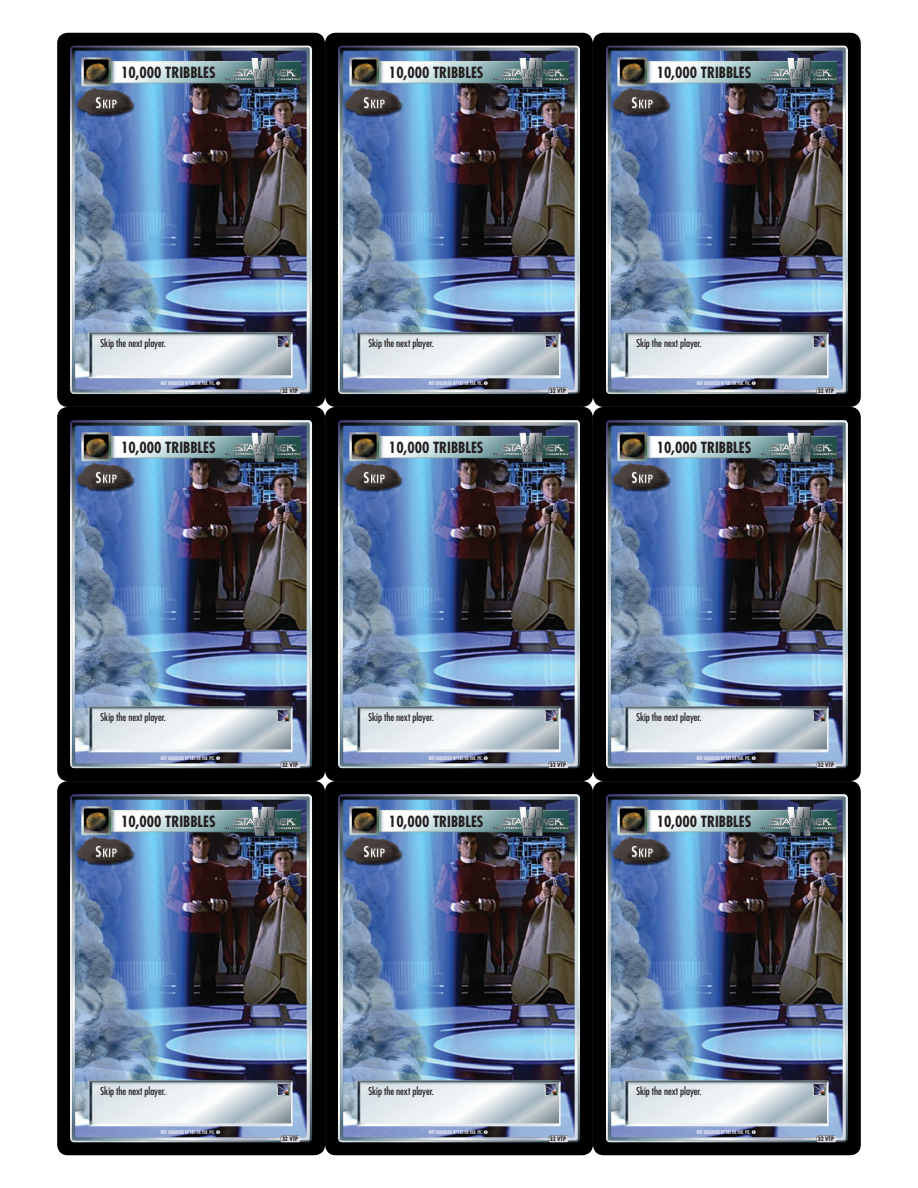
<style>
.page{position:relative;width:918px;height:1188px;background:#fff}
.page>*{position:absolute;margin:0;border:0;box-sizing:border-box;transform-origin:0 0}
.t1{font:700 condensed 15px "Futura";color:#231f20}
.t2{font:condensed 10.5px "Futura";letter-spacing:-.005em;color:#231f20}
._7_ST2_Collector_Num{font:700 condensed 6px "Futura";color:#231f20}
._0_ST2_Copyright{font:condensed 4.95px "Futura";letter-spacing:-.01em;color:#fff}
</style>
<div class="page">
<div style="left:326px;top:408px;width:266px;height:372px;background:#000;border-radius:10px"></div>
<div style="left:325px;top:407px;width:268px;height:374px;border:2px solid #000;border-radius:10px"></div>
<img style="left:338px;top:420px;width:242px;height:348px">
<div style="left:326px;top:782px;width:266px;height:373px;background:#000;border-radius:10px"></div>
<div style="left:325px;top:781px;width:268px;height:374px;border:2px solid #000;border-radius:10px"></div>
<img style="left:338px;top:794px;width:242px;height:348px">
<div style="left:326px;top:33px;width:266px;height:373px;background:#000;border-radius:10px"></div>
<div style="left:325px;top:33px;width:268px;height:374px;border:2px solid #000;border-radius:10px"></div>
<img style="left:338px;top:46px;width:242px;height:348px">
<div style="left:594px;top:408px;width:266px;height:372px;background:#000;border-radius:10px"></div>
<div style="left:593px;top:407px;width:268px;height:374px;border:2px solid #000;border-radius:10px"></div>
<img style="left:606px;top:420px;width:242px;height:348px">
<div style="left:594px;top:782px;width:266px;height:373px;background:#000;border-radius:10px"></div>
<div style="left:593px;top:781px;width:268px;height:374px;border:2px solid #000;border-radius:10px"></div>
<img style="left:606px;top:794px;width:242px;height:348px">
<div style="left:594px;top:33px;width:266px;height:373px;background:#000;border-radius:10px"></div>
<div style="left:593px;top:33px;width:268px;height:374px;border:2px solid #000;border-radius:10px"></div>
<img style="left:606px;top:46px;width:242px;height:348px">
<div style="left:58px;top:408px;width:266px;height:372px;background:#000;border-radius:10px"></div>
<div style="left:57px;top:407px;width:268px;height:374px;border:2px solid #000;border-radius:10px"></div>
<img style="left:70px;top:420px;width:242px;height:348px">
<div style="left:58px;top:782px;width:266px;height:373px;background:#000;border-radius:10px"></div>
<div style="left:57px;top:781px;width:268px;height:374px;border:2px solid #000;border-radius:10px"></div>
<img style="left:70px;top:794px;width:242px;height:348px">
<div style="left:58px;top:33px;width:266px;height:373px;background:#000;border-radius:10px"></div>
<div style="left:57px;top:33px;width:268px;height:374px;border:2px solid #000;border-radius:10px"></div>
<img style="left:70px;top:46px;width:242px;height:348px">
<p class="t1" style="left:121px;top:63px;width:96px">10,000 TRIBBLES</p>
<p class="t1" style="left:389px;top:63px;width:96px">10,000 TRIBBLES</p>
<p class="t1" style="left:657px;top:63px;width:96px">10,000 TRIBBLES</p>
<p class="t2" style="left:101px;top:336px;width:67px">Skip the next player.</p>
<p class="t2" style="left:368px;top:336px;width:67px">Skip the next player.</p>
<p class="t2" style="left:636px;top:336px;width:67px">Skip the next player.</p>
<p class="_0_ST2_Copyright" style="left:161px;top:380px;width:61px">NOT ENDORSED BY CBS OR PAR. PIC. ❶</p>
<p class="_0_ST2_Copyright" style="left:429px;top:380px;width:61px">NOT ENDORSED BY CBS OR PAR. PIC. ❶</p>
<p class="_0_ST2_Copyright" style="left:697px;top:380px;width:61px">NOT ENDORSED BY CBS OR PAR. PIC. ❶</p>
<p class="_7_ST2_Collector_Num" style="left:282px;top:387px;width:18px">32 VTP</p>
<p class="_7_ST2_Collector_Num" style="left:550px;top:387px;width:18px">32 VTP</p>
<p class="_7_ST2_Collector_Num" style="left:818px;top:387px;width:18px">32 VTP</p>
<p class="t1" style="left:121px;top:437px;width:96px">10,000 TRIBBLES</p>
<p class="t1" style="left:389px;top:437px;width:96px">10,000 TRIBBLES</p>
<p class="t1" style="left:657px;top:437px;width:96px">10,000 TRIBBLES</p>
<p class="t2" style="left:101px;top:710px;width:67px">Skip the next player.</p>
<p class="t2" style="left:368px;top:710px;width:67px">Skip the next player.</p>
<p class="t2" style="left:636px;top:710px;width:67px">Skip the next player.</p>
<p class="_0_ST2_Copyright" style="left:161px;top:755px;width:61px">NOT ENDORSED BY CBS OR PAR. PIC. ❶</p>
<p class="_0_ST2_Copyright" style="left:429px;top:755px;width:61px">NOT ENDORSED BY CBS OR PAR. PIC. ❶</p>
<p class="_0_ST2_Copyright" style="left:697px;top:755px;width:61px">NOT ENDORSED BY CBS OR PAR. PIC. ❶</p>
<p class="_7_ST2_Collector_Num" style="left:282px;top:761px;width:18px">32 VTP</p>
<p class="_7_ST2_Collector_Num" style="left:550px;top:761px;width:18px">32 VTP</p>
<p class="_7_ST2_Collector_Num" style="left:818px;top:761px;width:18px">32 VTP</p>
<p class="t1" style="left:121px;top:812px;width:96px">10,000 TRIBBLES</p>
<p class="t1" style="left:389px;top:812px;width:96px">10,000 TRIBBLES</p>
<p class="t1" style="left:657px;top:812px;width:96px">10,000 TRIBBLES</p>
<p class="t2" style="left:101px;top:1085px;width:67px">Skip the next player.</p>
<p class="_0_ST2_Copyright" style="left:161px;top:1129px;width:61px">NOT ENDORSED BY CBS OR PAR. PIC. ❶</p>
<p class="_7_ST2_Collector_Num" style="left:282px;top:1135px;width:18px">32 VTP</p>
<p class="t2" style="left:368px;top:1085px;width:67px">Skip the next player.</p>
<p class="_0_ST2_Copyright" style="left:429px;top:1129px;width:61px">NOT ENDORSED BY CBS OR PAR. PIC. ❶</p>
<p class="_7_ST2_Collector_Num" style="left:550px;top:1135px;width:18px">32 VTP</p>
<p class="t2" style="left:636px;top:1085px;width:67px">Skip the next player.</p>
<p class="_0_ST2_Copyright" style="left:697px;top:1129px;width:61px">NOT ENDORSED BY CBS OR PAR. PIC. ❶</p>
<p class="_7_ST2_Collector_Num" style="left:818px;top:1135px;width:18px">32 VTP</p>
</div>
